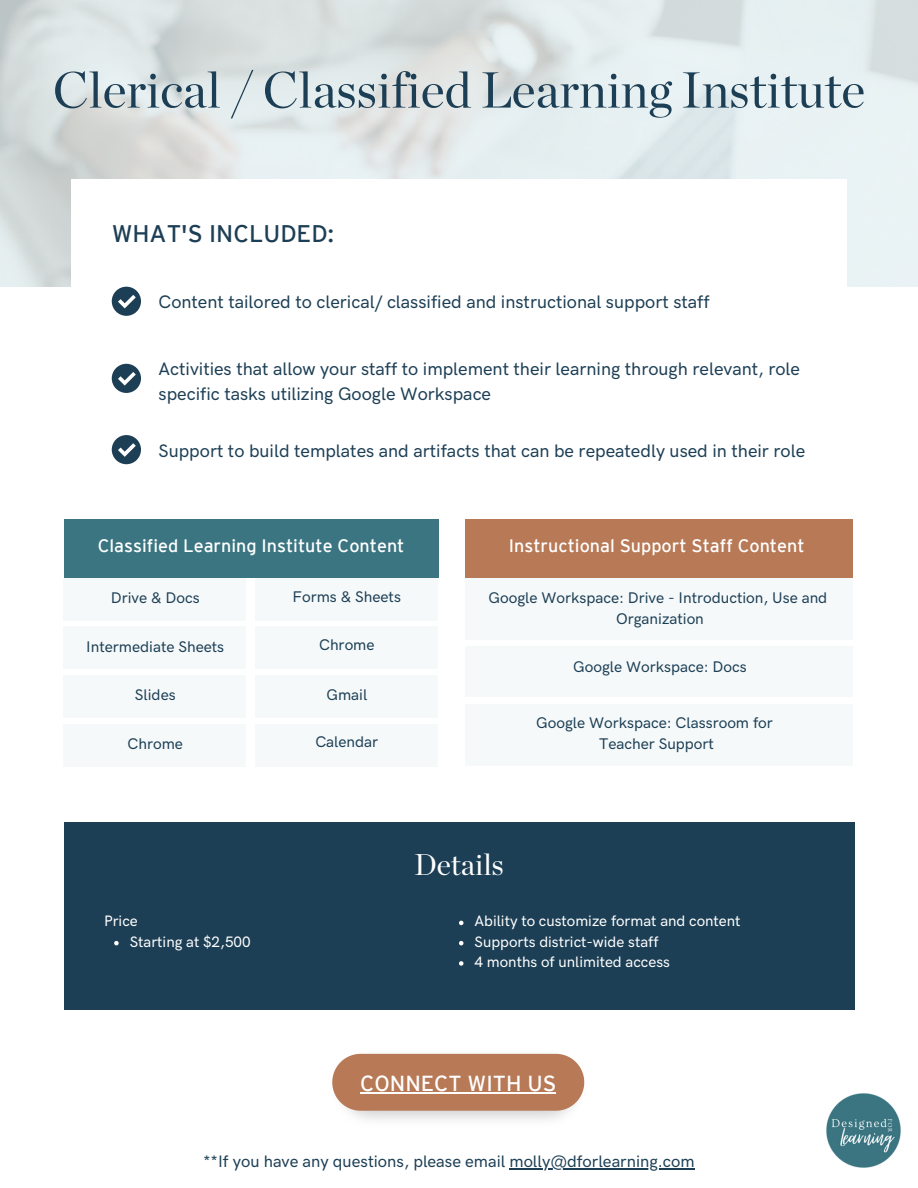
<style>
.page{position:relative;width:918px;height:1188px;background:#fff}
.page>*{position:absolute;margin:0;border:0;box-sizing:border-box;transform-origin:0 0}
.t1{font:50.55px "Chronicle Display";color:#1d3f55}
.t2{font:30px "Chronicle Display";color:#fff}
.t3{font:24px "Interstate";color:#1d3f55}
.t4{font:21.75px "Interstate";color:#fff}
.t5{font:500 18.15px/24.8px "HK Grotesk Pro";color:#1d3f55}
.t6{font:18px "Interstate";color:#fff}
.t7{font:500 16.65px "HK Grotesk Pro";color:#1d3f55}
.t8{font:500 15.45px/21.3px "HK Grotesk Pro";color:#1d3f55;text-align:center}
.t9{font:500 15.15px/20.2px "HK Grotesk Pro";color:#fff}
</style>
<div class="page">
<div style="left:112px;top:287px;width:29px;height:29px;background:#1d3f55;border-radius:50%"></div>
<svg style="left:118px;top:295px;width:18px;height:13px"></svg>
<div style="left:112px;top:364px;width:29px;height:29px;background:#1d3f55;border-radius:50%"></div>
<svg style="left:118px;top:372px;width:18px;height:14px"></svg>
<div style="left:112px;top:435px;width:29px;height:29px;background:#1d3f55;border-radius:50%"></div>
<svg style="left:118px;top:443px;width:18px;height:14px"></svg>
<div style="left:64px;top:578px;width:182px;height:43px;background:#f5f9fa"></div>
<div style="left:64px;top:519px;width:375px;height:59px;background:#3a7581"></div>
<div style="left:64px;top:627px;width:182px;height:42px;background:#f5f9fa"></div>
<div style="left:466px;top:578px;width:387px;height:62px;background:#f5f9fa"></div>
<div style="left:466px;top:519px;width:387px;height:59px;background:#b87956"></div>
<div style="left:466px;top:646px;width:387px;height:50px;background:#f5f9fa"></div>
<div style="left:255px;top:578px;width:182px;height:43px;background:#f5f9fa"></div>
<div style="left:255px;top:627px;width:182px;height:42px;background:#f5f9fa"></div>
<div style="left:64px;top:675px;width:182px;height:43px;background:#f5f9fa"></div>
<div style="left:64px;top:724px;width:182px;height:43px;background:#f5f9fa"></div>
<div style="left:255px;top:675px;width:182px;height:43px;background:#f5f9fa"></div>
<div style="left:255px;top:724px;width:182px;height:43px;background:#f5f9fa"></div>
<div style="left:466px;top:704px;width:387px;height:62px;background:#f5f9fa"></div>
<div style="left:64px;top:822px;width:790px;height:187px;background:#1d3f55"></div>
<svg style="left:332px;top:1054px;width:252px;height:57px;background:#bc8161"></svg>
<svg style="left:459px;top:921px;width:4px;height:4px"></svg>
<svg style="left:459px;top:941px;width:4px;height:4px"></svg>
<svg style="left:459px;top:961px;width:4px;height:5px"></svg>
<svg style="left:114px;top:941px;width:5px;height:4px"></svg>
<hr style="left:360px;top:1092px;width:196px;height:1px;background:#fff">
<hr style="left:510px;top:1168px;width:185px;height:1px;background:#1d3f55">
<img style="left:826px;top:1093px;width:75px;height:75px">
<h1 class="t1" style="left:53px;top:67px;width:814px">Clerical / Classified Learning Institute</h1>
<h3 class="t3" style="left:112px;top:225px;width:224px">WHAT'S INCLUDED:</h3>
<p class="t5" style="left:159px;top:291px;width:553px">Content tailored to clerical/ classified and instructional support staff</p>
<p class="t5" style="left:159px;top:357px;width:643px">Activities that allow your staff to implement their learning through relevant, role specific tasks utilizing Google Workspace</p>
<p class="t5" style="left:159px;top:439px;width:648px">Support to build templates and artifacts that can be repeatedly used in their role</p>
<p class="t6" style="left:98px;top:539px;width:308px">Classified Learning Institute Content</p>
<p class="t8" style="left:111px;top:588px;width:90px">Drive &amp; Docs</p>
<p class="t8" style="left:293px;top:587px;width:110px">Forms &amp; Sheets</p>
<p class="t8" style="left:319px;top:635px;width:57px">Chrome</p>
<p class="t8" style="left:326px;top:684px;width:42px">Gmail</p>
<p class="t8" style="left:86px;top:636px;width:139px">Intermediate Sheets</p>
<p class="t8" style="left:135px;top:685px;width:42px">Slides</p>
<p class="t8" style="left:128px;top:734px;width:57px">Chrome</p>
<p class="t8" style="left:315px;top:732px;width:64px">Calendar</p>
<p class="t6" style="left:509px;top:539px;width:297px">Instructional Support Staff Content</p>
<p class="t8" style="left:489px;top:588px;width:340px">Google Workspace: Drive - Introduction, Use and<br>Organization</p>
<p class="t8" style="left:573px;top:657px;width:175px">Google Workspace: Docs</p>
<p class="t8" style="left:536px;top:712px;width:238px">Google Workspace: Classroom for<br>Teacher Support</p>
<p class="t9" style="left:104px;top:912px;width:35px">Price</p>
<p class="t9" style="left:130px;top:932px;width:122px">Starting at $2,500</p>
<h2 class="t2" style="left:414px;top:851px;width:91px">Details</h2>
<p class="t9" style="left:475px;top:912px;width:267px">Ability to customize format and content<br>Supports district-wide staff<br>4 months of unlimited access</p>
<p class="t4" style="left:360px;top:1075px;width:197px">CONNECT WITH US</p>
<p class="t7" style="left:203px;top:1152px;width:493px">**If you have any questions, please email molly@dforlearning.com</p>
</div>
